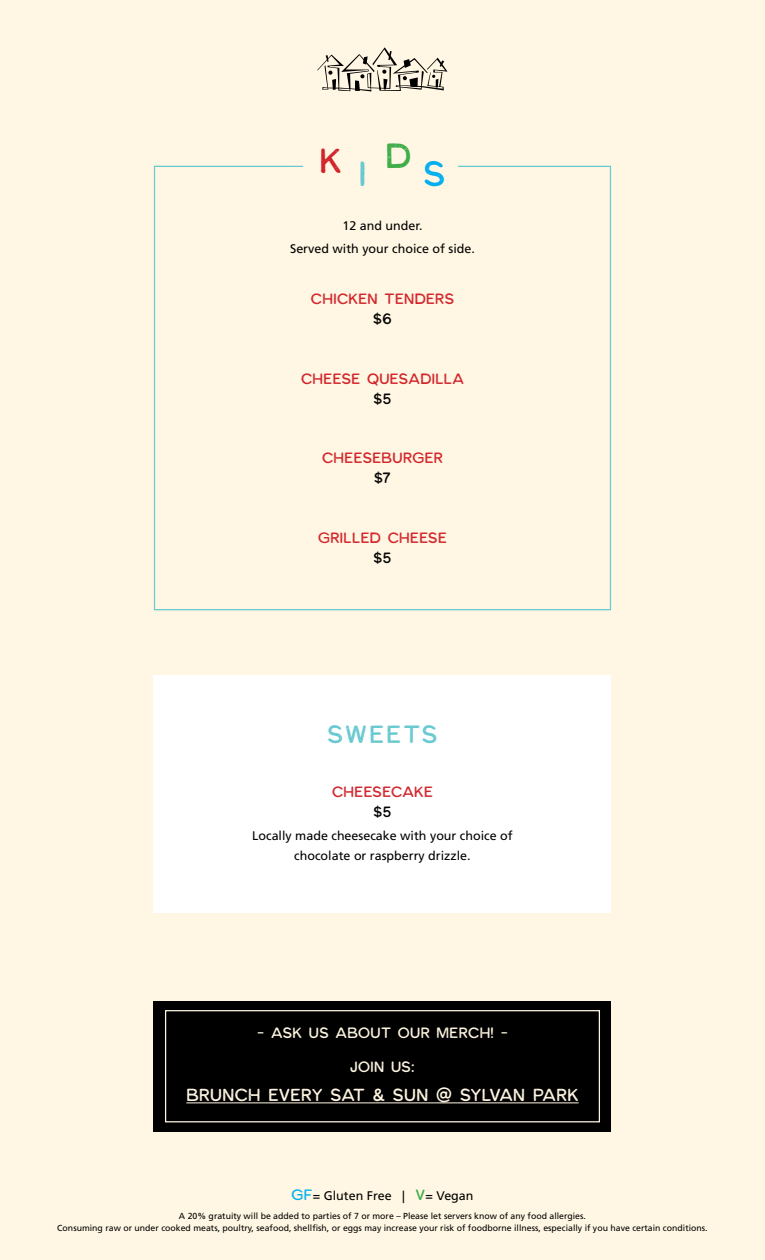
<style>
.page{position:relative;width:765px;height:1260px;background:#fff7e3}
.page>*{position:absolute;margin:0;border:0;box-sizing:border-box;transform-origin:0 0}
.t1{font:35px "Milkstore 04 Textured";color:#d2232a}
.t2{font:35px "Milkstore 04 Textured";color:#41ad49}
.t3{font:35px "Milkstore 04 Textured";color:#00aeef}
.t4{font:25px "Milkstore 04 Textured";letter-spacing:.095em;color:#68c9d0}
.t5{font:17.5px "Milkstore 04 Textured";letter-spacing:.025em;color:#fff7e3}
.t6{font:15px "Milkstore 04 Textured";letter-spacing:.025em;color:#d2232a}
.t7{font:15px "Milkstore 04 Textured";letter-spacing:.025em;color:#fff7e3}
.t8{font:15px "Milkstore 04 Textured";color:#000}
.t9{font:12.5px/22.2px "Frutiger LT Std";color:#000;text-align:center}
.t10{font:8.75px/12.5px "Frutiger LT Std";color:#000;text-align:center}
.s1{color:#68c9d0}
.s2{font-family:"Milkstore 04 Textured";font-size:15px;color:#00aeef}
.s3{font-family:"Milkstore 04 Textured";font-size:15px;color:#41ad49}
</style>
<div class="page">
<svg style="left:153px;top:165px;width:459px;height:446px"></svg>
<div style="left:154px;top:675px;width:457px;height:238px;background:#fff"></div>
<div style="left:154px;top:1001px;width:457px;height:131px;background:#000"></div>
<hr style="left:186px;top:1102px;width:393px;height:1px;background:#fff7e3">
<svg style="left:317px;top:47px;width:131px;height:44px"></svg>
<div style="left:165px;top:1010px;width:435px;height:112px;border:1px solid #fff7e3"></div>
<h1 class="t1" style="left:320px;top:140px;width:48px">K <span class="s1">i</span></h1>
<h1 class="t2" style="left:385px;top:135px;width:27px">d</h1>
<h1 class="t3" style="left:423px;top:152px;width:23px">s</h1>
<h3 class="t9" style="left:290px;top:215px;width:186px">12 and under.<br>Served with your choice of side.</h3>
<h3 class="t6" style="left:311px;top:290px;width:145px">CHICKEN TENDERS</h3>
<h3 class="t8" style="left:373px;top:310px;width:20px">$6</h3>
<h3 class="t6" style="left:301px;top:370px;width:164px">CHEESE QUESADILLA</h3>
<h3 class="t8" style="left:374px;top:390px;width:19px">$5</h3>
<h3 class="t6" style="left:322px;top:449px;width:122px">CHEESEBURGER</h3>
<h3 class="t8" style="left:374px;top:469px;width:19px">$7</h3>
<h3 class="t6" style="left:318px;top:528px;width:130px">GRILLED CHEESE</h3>
<h3 class="t8" style="left:374px;top:548px;width:19px">$5</h3>
<h2 class="t4" style="left:328px;top:719px;width:111px">SWEETS</h2>
<h3 class="t6" style="left:332px;top:783px;width:102px">CHEESECAKE</h3>
<h3 class="t8" style="left:374px;top:803px;width:19px">$5</h3>
<h3 class="t9" style="left:252px;top:825px;width:262px;line-height:20px">Locally made cheesecake with your choice of chocolate or raspberry drizzle.</h3>
<h3 class="t7" style="left:257px;top:1023px;width:252px">- ASK US ABOUT OUR MERCH! -</h3>
<h3 class="t7" style="left:350px;top:1058px;width:66px">JOIN US:</h3>
<h3 class="t5" style="left:186px;top:1084px;width:394px">BRUNCH EVERY SAT &amp; SUN @ SYLVAN PARK</h3>
<h3 class="t9" style="left:291px;top:1185px;width:184px"><span class="s2">GF</span>= Gluten Free | <span class="s3">V</span>= Vegan</h3>
<p class="t10" style="left:57px;top:1209px;width:652px">A 20% gratuity will be added to parties of 7 or more – Please let servers know of any food allergies.<br>Consuming raw or under cooked meats, poultry, seafood, shellfish, or eggs may increase your risk of foodborne illness, especially if you have certain conditions.</p>
</div>
